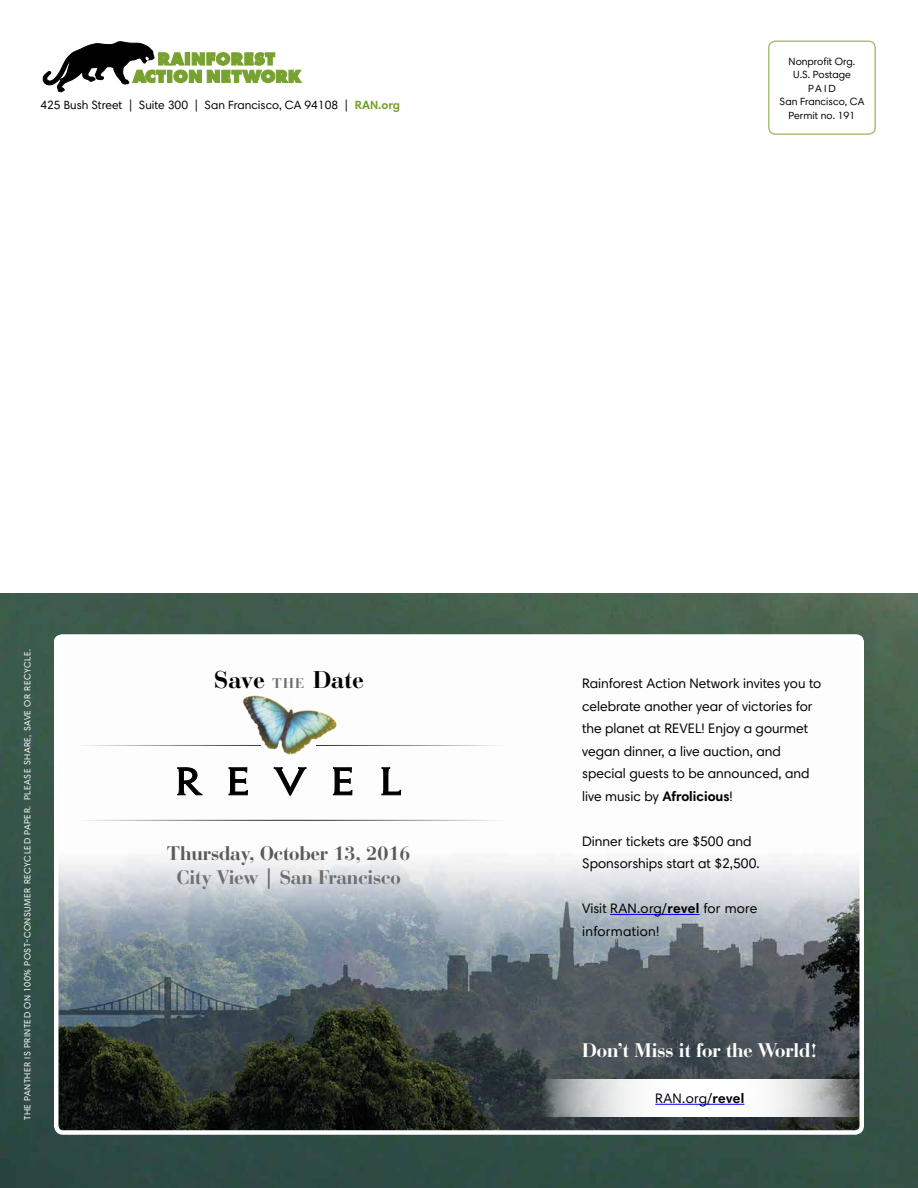
<style>
.page{position:relative;width:918px;height:1188px;background:#fff}
.page>*{position:absolute;margin:0;border:0;box-sizing:border-box;transform-origin:0 0}
.t1{font:700 25.35px "Bauer Bodoni BT";letter-spacing:.02em;color:#000}
.t2{font:700 20.55px "Bauer Bodoni BT";color:#58595b}
.t3{font:700 20.55px "Bauer Bodoni BT";color:#fff}
.t4{font:700 20.55px "Bauer Bodoni BT";color:#6d6e71}
.t5{font:13.8px/22.5px "Harmonia Sans Std";color:#000}
.t6{font:13.8px/22.5px "Harmonia Sans Std";letter-spacing:.02em;color:#000}
.t7{font:12px "Harmonia Sans Std";color:#000}
.t8{font:10.5px/13.5px "Harmonia Sans Std";color:#000;text-align:center}
.t9{font:9px "Harmonia Sans Std";letter-spacing:.05em;color:#fff}
.s1{font-weight:700;color:#78a22f}
.s2{font-weight:700;color:#6a9913}
.s3{font-size:14.85px;color:#6d6e71}
.s4{font-weight:700}
</style>
<div class="page">
<div style="left:768px;top:40px;width:108px;height:95px;border:2px solid #a8c179;border-radius:7px"></div>
<svg style="left:43px;top:41px;width:259px;height:51px"></svg>
<img style="left:0;top:594px;width:918px;height:594px">
<img style="left:54px;top:634px;width:810px;height:500px">
<svg style="left:541px;top:1079px;width:318px;height:38px"></svg>
<hr style="left:655px;top:1104px;width:89px;height:1px;background:#00f">
<div style="left:54px;top:634px;width:810px;height:501px;border:4px solid #fff;border-radius:7px"></div>
<svg style="left:177px;top:767px;width:25px;height:28px"></svg>
<svg style="left:217px;top:642px;width:184px;height:154px"></svg>
<hr style="left:610px;top:914px;width:90px;height:1px;background:#00f">
<p class="t7" style="left:40px;top:98px;width:361px">425 Bush Street | Suite 300 | San Francisco, CA 94108 | <span class="s1">R</span><span class="s2">A</span><span class="s1">N.org</span></p>
<p class="t8" style="left:780px;top:54px;width:86px">Nonprofit Org.<br>U.S. Postage<br>PAID<br>San Francisco, CA<br>Permit no. 191</p>
<p class="t9" style="left:22px;top:1120px;width:473px;rotate:-90deg">THE PANTHER IS PRINTED ON 100% POST-CONSUMER RECYCLED PAPER. PLEASE SHARE, SAVE OR RECYCLE.</p>
<h1 class="t1" style="left:214px;top:663px;width:151px">Save <span class="s3">THE</span> Date</h1>
<h2 class="t2" style="left:167px;top:840px;width:245px">Thursday, October 13, 2016</h2>
<h2 class="t4" style="left:177px;top:865px;width:225px">City View | San Francisco</h2>
<p class="t5" style="left:582px;top:672px;width:241px">Rainforest Action Network invites you to celebrate another year of victories for the planet at REVEL! Enjoy a gourmet vegan dinner, a live auction, and special guests to be announced, and live music by <span class="s4">Afrolicious</span>!</p>
<p class="t5" style="left:582px;top:829px;width:179px">Dinner tickets are $500 and<br>Sponsorships start at $2,500.</p>
<p class="t6" style="left:582px;top:897px;width:177px">Visit RAN.org/<span class="s4">revel</span> for more information!</p>
<h2 class="t3" style="left:582px;top:1037px;width:237px">Don’t Miss it for the World!</h2>
<p class="t5" style="left:655px;top:1087px;width:91px">RAN.org/<span class="s4">revel</span></p>
</div>
